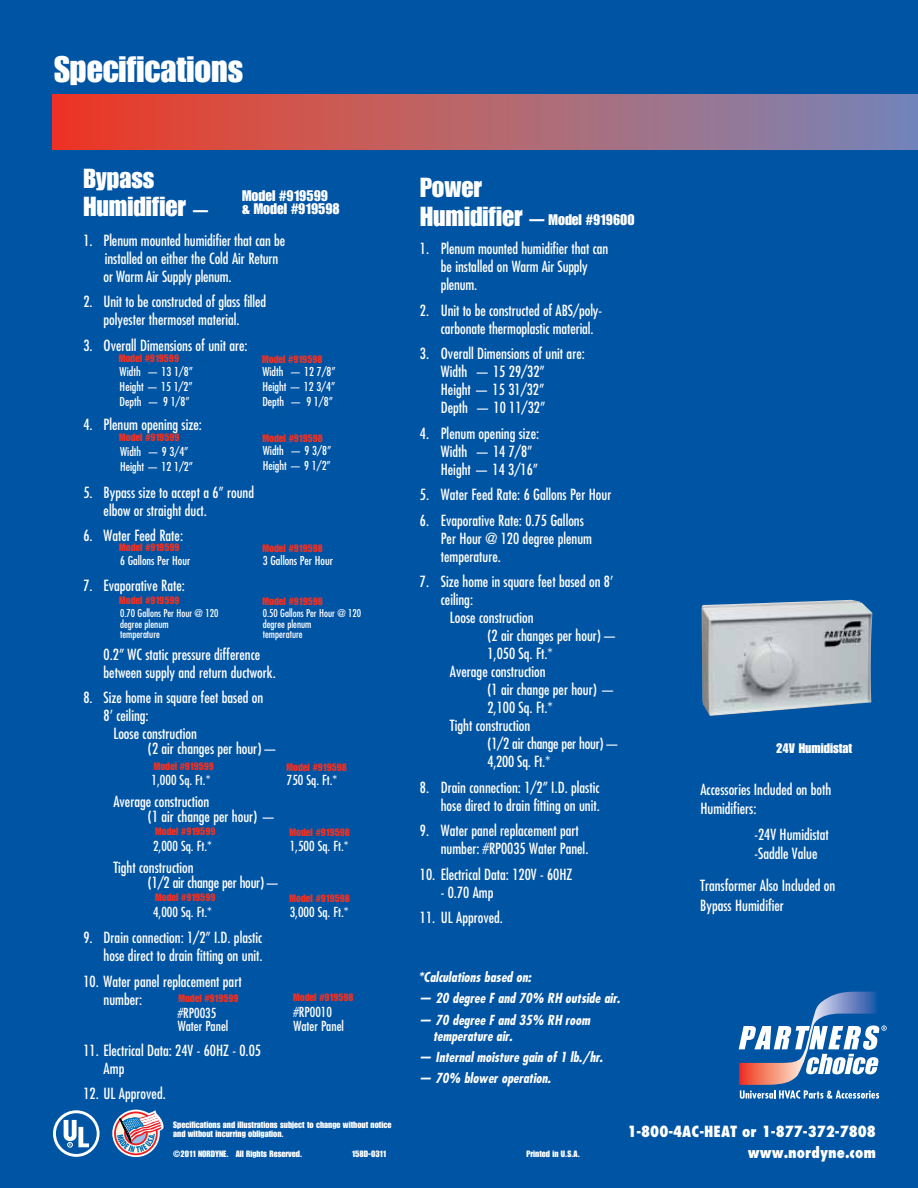
<style>
.page{position:relative;width:918px;height:1188px;background:#0054a4}
.page>*{position:absolute;margin:0;border:0;box-sizing:border-box;transform-origin:0 0}
.t1{font:36px "Impact T";color:#fff}
.t2{font:27px/28.5px "Impact T";color:#fff}
.t3{font:condensed 15px/18px "Futura";color:#fff}
.t4{font:15px/13.5px "Impact T";color:#fff}
.t5{font:800 condensed 15px "Futura";color:#fff}
.t6{font:italic 700 condensed 13.5px/16.5px "Futura";color:#fff}
.t7{font:condensed 13.5px/13.5px "Futura";color:#fff}
.t8{font:13.5px "Impact T";color:#fff}
.t9{font:condensed 12px/15px "Futura";color:#fff;text-align:justify}
.t10{font:10.5px "Impact T";color:#ee3124}
.t11{font:condensed 10.5px/10.5px "Futura";color:#fff}
.t12{font:9px/9px "Impact T";color:#fff}
.s1{font-size:15px}
.s2{font-size:27px}
</style>
<div class="page">
<div style="left:52px;top:94px;width:866px;height:56px;background:linear-gradient(to right,#f13d22,#798ab9)"></div>
<img style="left:702px;top:600px;width:170px;height:116px">
<svg style="left:53px;top:1110px;width:47px;height:47px"></svg>
<svg style="left:739px;top:992px;width:148px;height:107px"></svg>
<svg style="left:112px;top:1110px;width:52px;height:47px"></svg>
<h1 class="t1" style="left:54px;top:48px;width:191px">Specifications</h1>
<h2 class="t2" style="left:83px;top:164px;width:126px">Bypass<br>Humidifier <span class="s1">—</span></h2>
<p class="t3" style="left:104px;top:231px;width:183px;text-indent:-20px">1. Plenum mounted humidifier that can be installed on either the Cold Air Return or Warm Air Supply plenum.</p>
<p class="t3" style="left:83px;top:293px;width:184px;text-align:center">2. Unit to be constructed of glass filled polyester thermoset material.</p>
<p class="t3" style="left:83px;top:336px;width:166px">3. Overall Dimensions of unit are:</p>
<p class="t4" style="left:242px;top:188px;width:99px">Model #919599<br>&amp; Model #919598</p>
<p class="t10" style="left:119px;top:352px;width:62px">Model #919599</p>
<p class="t10" style="left:262px;top:353px;width:62px">Model #919598</p>
<p class="t9" style="left:120px;top:364px;width:75px">Width — 13 1/8” Height — 15 1/2” Depth — 9 1/8”</p>
<p class="t9" style="left:262px;top:364px;width:75px">Width — 12 7/8” Height — 12 3/4” Depth — 9 1/8”</p>
<p class="t3" style="left:83px;top:416px;width:120px">4. Plenum opening size:</p>
<p class="t10" style="left:119px;top:431px;width:62px">Model #919599</p>
<p class="t10" style="left:263px;top:432px;width:62px">Model #919598</p>
<p class="t9" style="left:120px;top:444px;width:74px">Width — 9 3/4”<br>Height — 12 1/2”</p>
<p class="t9" style="left:263px;top:443px;width:70px">Width — 9 3/8”<br>Height — 9 1/2”</p>
<p class="t3" style="left:104px;top:483px;width:152px;text-indent:-20px">5. Bypass size to accept a 6” round elbow or straight duct.</p>
<p class="t3" style="left:83px;top:527px;width:101px">6. Water Feed Rate:</p>
<p class="t3" style="left:83px;top:576px;width:103px">7. Evaporative Rate:</p>
<p class="t10" style="left:119px;top:541px;width:62px">Model #919599</p>
<p class="t10" style="left:263px;top:542px;width:62px">Model #919598</p>
<p class="t9" style="left:120px;top:553px;width:72px">6 Gallons Per Hour</p>
<p class="t9" style="left:263px;top:553px;width:72px">3 Gallons Per Hour</p>
<p class="t10" style="left:119px;top:594px;width:62px">Model #919599</p>
<p class="t10" style="left:263px;top:595px;width:62px">Model #919598</p>
<p class="t11" style="left:120px;top:608px;width:100px">0.70 Gallons Per Hour @ 120 degree plenum<br>temperature</p>
<p class="t11" style="left:263px;top:608px;width:100px">0.50 Gallons Per Hour @ 120 degree plenum<br>temperature</p>
<p class="t3" style="left:104px;top:645px;width:174px">0.2” WC static pressure difference between supply and return ductwork.</p>
<p class="t3" style="left:83px;top:689px;width:181px">8. Size home in square feet based on</p>
<p class="t3" style="left:104px;top:707px;width:47px">8’ ceiling:</p>
<p class="t3" style="left:113px;top:725px;width:85px">Loose construction</p>
<p class="t3" style="left:148px;top:740px;width:131px">(2 air changes per hour)—</p>
<p class="t3" style="left:148px;top:794px;width:129px;line-height:15px;text-indent:-34px">Average construction<br>(1 air change per hour) —</p>
<p class="t3" style="left:148px;top:860px;width:134px;line-height:15px;text-indent:-34px">Tight construction<br>(1/2 air change per hour)—</p>
<p class="t3" style="left:83px;top:929px;width:181px;text-align:right">9. Drain connection: 1/2” I.D. plastic hose direct to drain fitting on unit.</p>
<p class="t3" style="left:104px;top:972px;width:140px;text-indent:-20px">10. Water panel replacement part number:</p>
<p class="t3" style="left:104px;top:1041px;width:159px;text-indent:-20px">11. Electrical Data: 24V - 60HZ - 0.05<br>Amp</p>
<p class="t3" style="left:83px;top:1085px;width:84px">12. UL Approved.</p>
<p class="t10" style="left:154px;top:760px;width:62px">Model #919599</p>
<p class="t10" style="left:287px;top:761px;width:62px">Model #919598</p>
<p class="t7" style="left:152px;top:773px;width:60px">1,000 Sq. Ft.*</p>
<p class="t7" style="left:287px;top:773px;width:52px">750 Sq. Ft.*</p>
<p class="t10" style="left:155px;top:826px;width:62px">Model #919599</p>
<p class="t10" style="left:290px;top:826px;width:62px">Model #919598</p>
<p class="t7" style="left:153px;top:839px;width:60px">2,000 Sq. Ft.*</p>
<p class="t7" style="left:290px;top:839px;width:60px">1,500 Sq. Ft.*</p>
<p class="t10" style="left:155px;top:891px;width:62px">Model #919599</p>
<p class="t10" style="left:290px;top:892px;width:62px">Model #919598</p>
<p class="t7" style="left:153px;top:905px;width:60px">4,000 Sq. Ft.*</p>
<p class="t7" style="left:290px;top:905px;width:60px">3,000 Sq. Ft.*</p>
<p class="t10" style="left:178px;top:992px;width:62px">Model #919599</p>
<p class="t10" style="left:293px;top:991px;width:62px">Model #919598</p>
<p class="t7" style="left:178px;top:1006px;width:52px">#RP0035<br>Water Panel</p>
<p class="t7" style="left:293px;top:1006px;width:52px">#RP0010<br>Water Panel</p>
<p class="t12" style="left:173px;top:1121px;width:220px">Specifications and illustrations subject to change without notice and without incurring obligation.</p>
<p class="t12" style="left:173px;top:1149px;width:131px">©2011 NORDYNE. All Rights Reserved.</p>
<p class="t12" style="left:352px;top:1149px;width:36px">158D-0311</p>
<h2 class="t2" style="left:420px;top:173px;width:64px">Power</h2>
<p class="t4" style="left:420px;top:213px;width:216px"><span class="s2">Humidifier</span> — Model #919600</p>
<p class="t3" style="left:441px;top:240px;width:169px;text-indent:-21px">1. Plenum mounted humidifier that can be installed on Warm Air Supply plenum.</p>
<p class="t3" style="left:441px;top:301px;width:163px;text-indent:-21px">2. Unit to be constructed of ABS/poly&shy;carbonate thermoplastic material.</p>
<p class="t3" style="left:441px;top:345px;width:146px;text-indent:-21px">3. Overall Dimensions of unit are:<br>Width — 15 29/32”<br>Height — 15 31/32”<br>Depth — 10 11/32”</p>
<p class="t3" style="left:441px;top:424px;width:100px;text-indent:-21px">4. Plenum opening size:<br>Width — 14 7/8”<br>Height — 14 3/16”</p>
<p class="t3" style="left:420px;top:486px;width:193px">5. Water Feed Rate: 6 Gallons Per Hour</p>
<p class="t3" style="left:441px;top:511px;width:153px;text-indent:-21px">6. Evaporative Rate: 0.75 Gallons<br>Per Hour @ 120 degree plenum temperature.</p>
<p class="t3" style="left:420px;top:573px;width:195px">7. Size home in square feet based on 8’</p>
<p class="t3" style="left:441px;top:591px;width:34px">ceiling:</p>
<p class="t3" style="left:450px;top:609px;width:85px">Loose construction</p>
<p class="t3" style="left:487px;top:627px;width:131px">(2 air changes per hour)—</p>
<p class="t3" style="left:487px;top:645px;width:67px">1,050 Sq. Ft.*</p>
<p class="t3" style="left:450px;top:663px;width:97px">Average construction</p>
<p class="t3" style="left:487px;top:681px;width:129px">(1 air change per hour) —</p>
<p class="t3" style="left:487px;top:699px;width:67px">2,100 Sq. Ft.*</p>
<p class="t3" style="left:450px;top:717px;width:82px">Tight construction</p>
<p class="t3" style="left:487px;top:735px;width:134px">(1/2 air change per hour)—</p>
<p class="t3" style="left:487px;top:753px;width:65px">4,200 Sq. Ft.*</p>
<p class="t3" style="left:420px;top:778px;width:181px;text-align:right">8. Drain connection: 1/2” I.D. plastic hose direct to drain fitting on unit.</p>
<p class="t3" style="left:441px;top:822px;width:149px;text-indent:-21px">9. Water panel replacement part number: #RP0035 Water Panel.</p>
<p class="t3" style="left:420px;top:865px;width:154px">10. Electrical Data: 120V - 60HZ</p>
<p class="t3" style="left:441px;top:883px;width:54px">- 0.70 Amp</p>
<p class="t3" style="left:420px;top:909px;width:85px">11. UL Approved.</p>
<p class="t6" style="left:418px;top:969px;width:114px">*Calculations based on:</p>
<p class="t6" style="left:418px;top:990px;width:203px">— 20 degree F and 70% RH outside air.</p>
<p class="t6" style="left:433px;top:1011px;width:158px;text-indent:-15px">— 70 degree F and 35% RH room temperature air.</p>
<p class="t6" style="left:418px;top:1049px;width:186px">— Internal moisture gain of 1 lb./hr.</p>
<p class="t6" style="left:418px;top:1070px;width:134px">— 70% blower operation.</p>
<p class="t8" style="left:776px;top:740px;width:78px">24V Humidistat</p>
<p class="t3" style="left:700px;top:780px;width:132px;line-height:19.5px">Accessories Included on both<br>Humidifiers:</p>
<p class="t3" style="left:754px;top:825px;width:76px;line-height:19.5px">-24V Humidistat -Saddle Value</p>
<p class="t3" style="left:700px;top:876px;width:137px;line-height:19.5px">Transformer Also Included on<br>Bypass Humidifier</p>
<p class="t5" style="left:627px;top:1122px;width:250px">1-800-4AC-HEAT or 1-877-372-7808</p>
<p class="t12" style="left:526px;top:1149px;width:55px">Printed in U.S.A.</p>
<p class="t5" style="left:748px;top:1143px;width:130px">www.nordyne.com</p>
</div>
